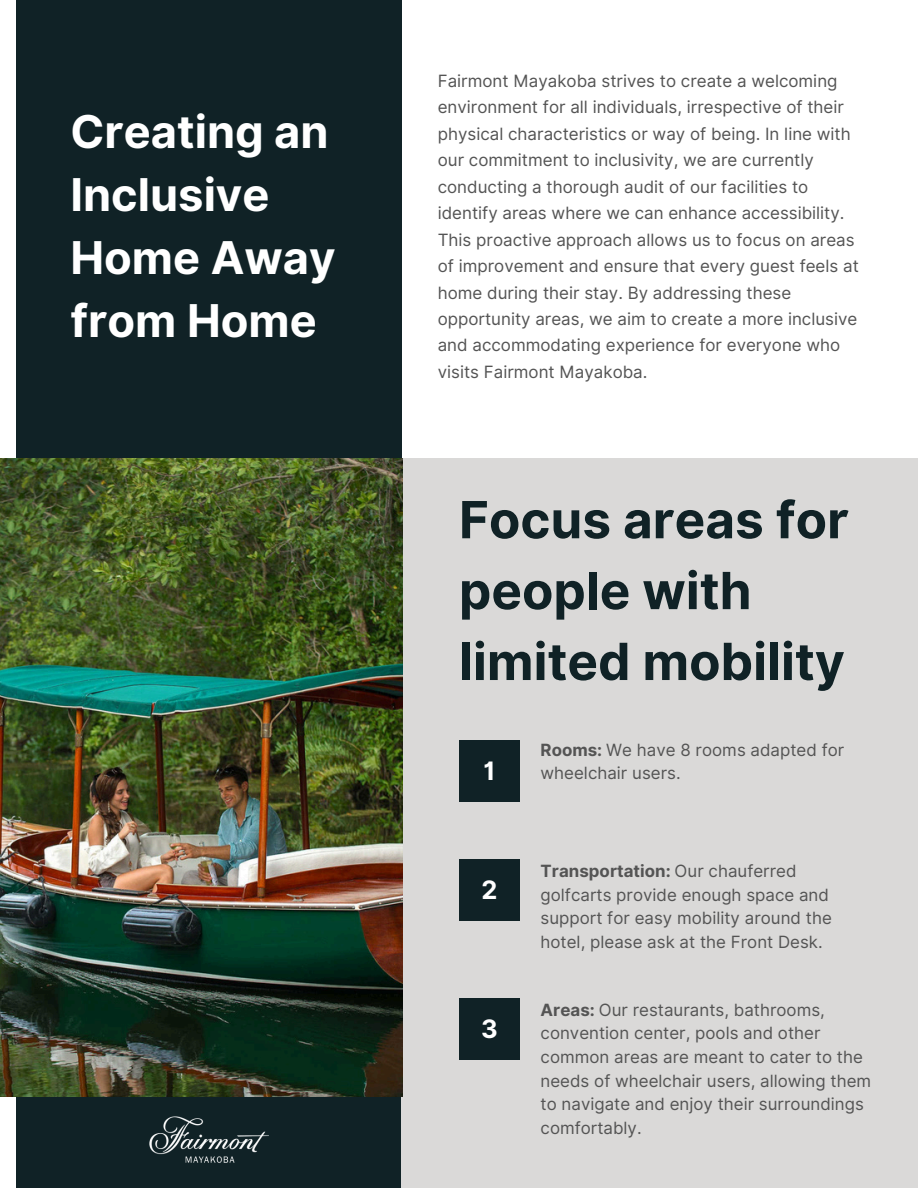
<style>
.page{position:relative;width:918px;height:1188px;background:#fff}
.page>*{position:absolute;margin:0;border:0;box-sizing:border-box;transform-origin:0 0}
.t1{font:700 51.3px/70.8px "Inter";color:#102226}
.t2{font:700 45.3px/63px "Inter";color:#fff}
.t3{font:700 25.35px "Inter";color:#fff}
.t4{font:16.95px/26.4px "Inter";color:#545454}
.t5{font:16.8px/23.7px "Inter";color:#545454}
.s1{font-weight:700}
</style>
<div class="page">
<div style="left:16px;top:0;width:386px;height:1187px;background:#102226"></div>
<div style="left:402px;top:458px;width:516px;height:730px;background:#dad9d8"></div>
<img style="left:0;top:458px;width:402px;height:638px">
<div style="left:459px;top:741px;width:61px;height:61px;background:#102226"></div>
<div style="left:459px;top:859px;width:61px;height:62px;background:#102226"></div>
<div style="left:459px;top:998px;width:61px;height:62px;background:#102226"></div>
<img style="left:149px;top:1116px;width:120px;height:47px">
<p class="t2" style="left:71px;top:100px;width:267px">Creating an<br>Inclusive<br>Home Away from Home</p>
<h1 class="t4" style="left:438px;top:68px;width:423px">Fairmont Mayakoba strives to create a welcoming environment for all individuals, irrespective of their physical characteristics or way of being. In line with our commitment to inclusivity, we are currently conducting a thorough audit of our facilities to identify areas where we can enhance accessibility.<br>This proactive approach allows us to focus on areas of improvement and ensure that every guest feels at home during their stay. By addressing these opportunity areas, we aim to create a more inclusive and accommodating experience for everyone who visits Fairmont Mayakoba.</h1>
<p class="t1" style="left:459px;top:484px;width:392px">Focus areas for people with limited mobility</p>
<p class="t5" style="left:541px;top:738px;width:305px"><span class="s1">Rooms:</span> We have 8 rooms adapted for</p>
<p class="t3" style="left:483px;top:756px;width:14px">1</p>
<p class="t5" style="left:541px;top:761px;width:142px">wheelchair users.</p>
<p class="t3" style="left:481px;top:875px;width:17px">2</p>
<p class="t3" style="left:481px;top:1014px;width:18px">3</p>
<p class="t5" style="left:541px;top:859px;width:293px"><span class="s1">Transportation:</span> Our chauferred golfcarts provide enough space and support for easy mobility around the hotel, please ask at the Front Desk.</p>
<p class="t5" style="left:541px;top:998px;width:332px"><span class="s1">Areas:</span> Our restaurants, bathrooms, convention center, pools and other common areas are meant to cater to the needs of wheelchair users, allowing them to navigate and enjoy their surroundings comfortably.</p>
</div>
